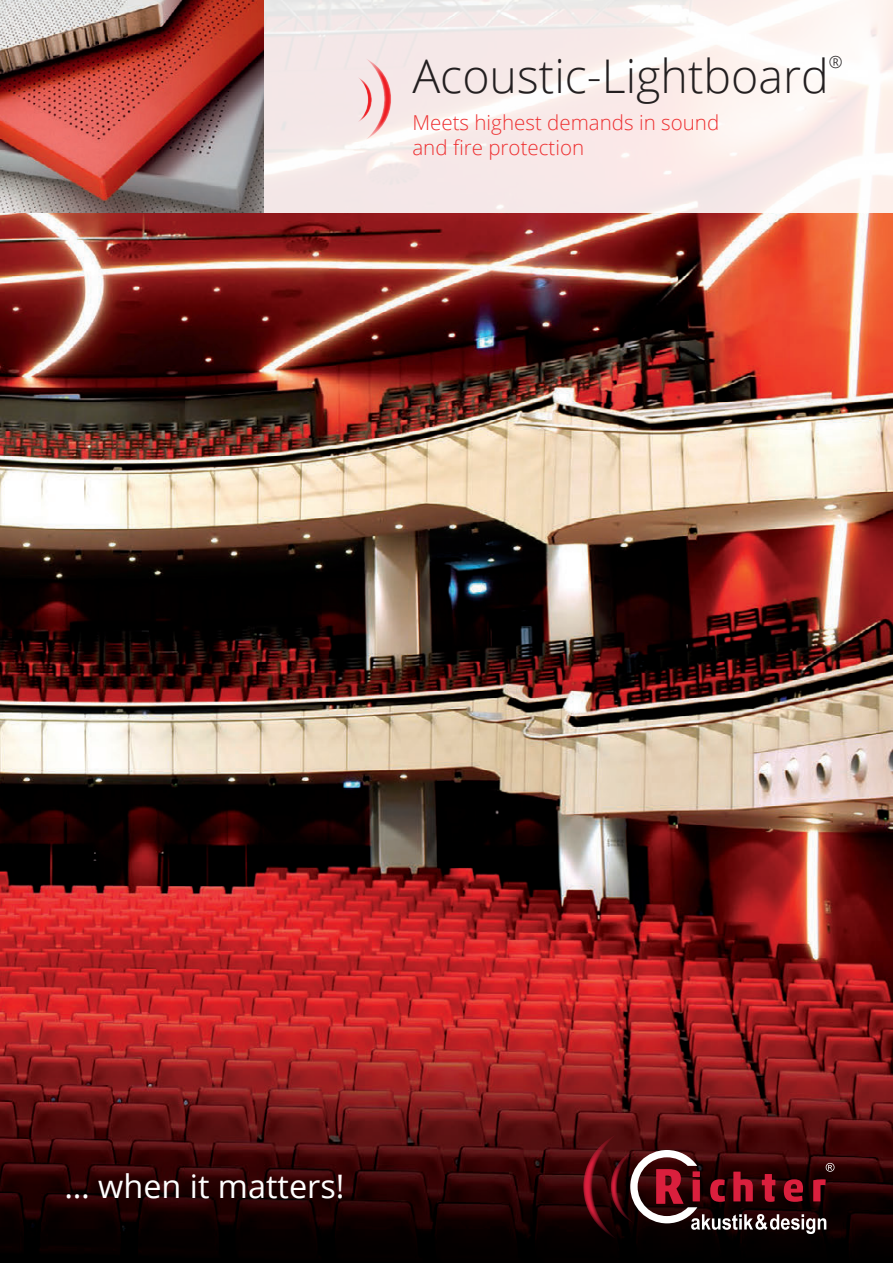
<style>
.page{position:relative;width:893px;height:1263px;background:#fff}
.page>*{position:absolute;margin:0;border:0;box-sizing:border-box;transform-origin:0 0}
.t1{font:300 46.5px "Open Sans";color:#231f20}
.t2{font:32.4px "Open Sans";color:#fff}
.t3{font:300 20.55px/24.6px "Open Sans";color:#ee3031}
.t4{font:300 16.65px "Open Sans";color:#231f20}
</style>
<div class="page">
<img style="left:0;top:213px;width:893px;height:1050px">
<svg style="left:264px;top:0;width:629px;height:213px;fill:#f8e9e8"></svg>
<img style="left:0;top:0;width:264px;height:213px">
<svg style="left:358px;top:58px;width:33px;height:82px;background:#f4c8c9"></svg>
<svg style="left:583px;top:1135px;width:251px;height:103px;background:#4d1b1f"></svg>
<h1 class="t1" style="left:412px;top:44px;width:418px">Acoustic-Lightboard</h1>
<p class="t4" style="left:829px;top:51px;width:15px">®</p>
<p class="t3" style="left:412px;top:110px;width:308px">Meets highest demands in sound and fire protection</p>
<h2 class="t2" style="left:64px;top:1164px;width:282px">… when it matters!</h2>
</div>
